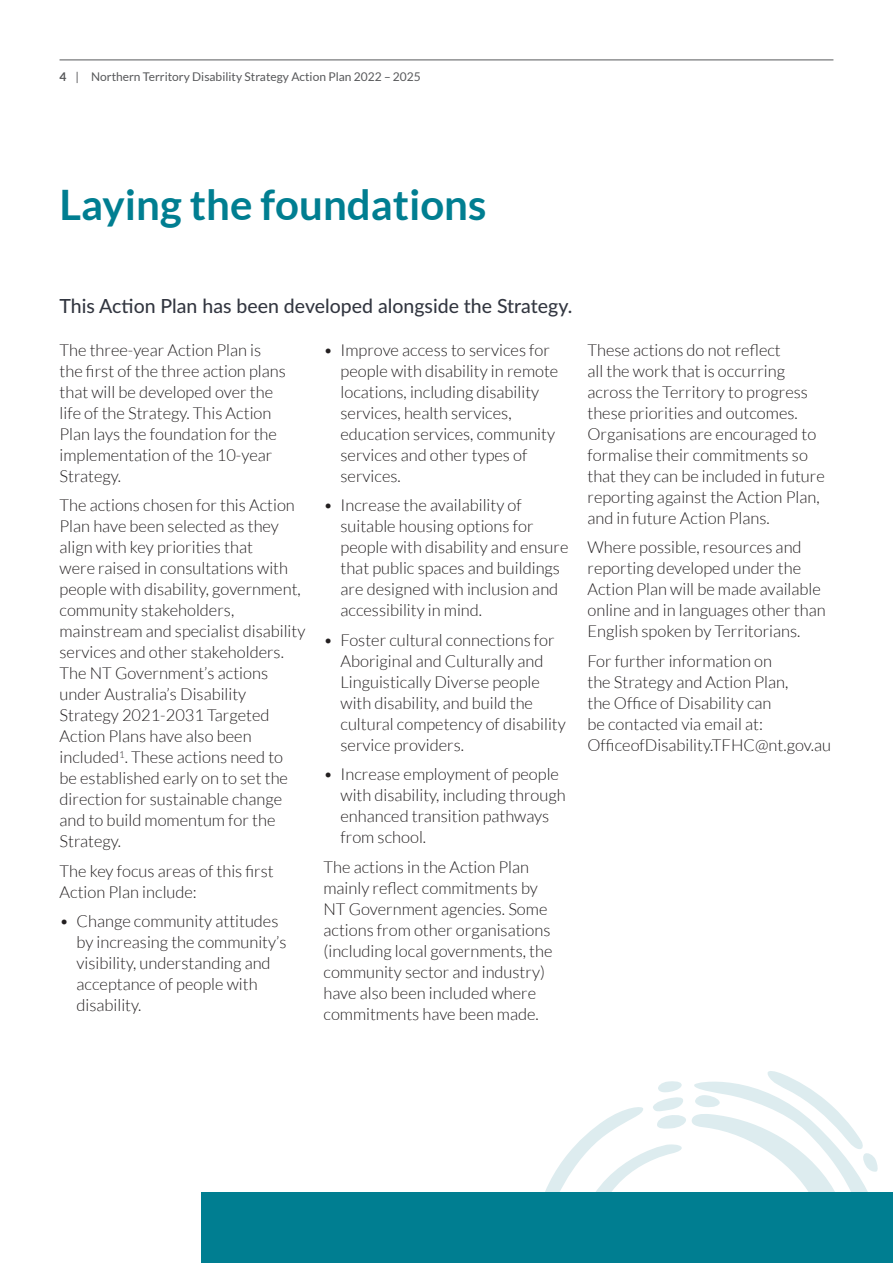
<style>
.page{position:relative;width:893px;height:1263px;background:#fff}
.page>*{position:absolute;margin:0;border:0;box-sizing:border-box;transform-origin:0 0}
._1__Heading{font:700 42px "Lato";color:#007e91}
._2__Intro_Para{font:500 19.5px "Lato";color:#323640}
.Body_Copy{font:300 16.5px/21px "Lato";color:#231f20}
.t1{font:12px "Lato";color:#57585a}
.s1{font-weight:700}
</style>
<div class="page">
<hr style="left:60px;top:60px;width:773px;height:1px;background:#57585a">
<svg style="left:524px;top:1071px;width:365px;height:122px"></svg>
<div style="left:202px;top:1193px;width:691px;height:70px;background:#007e91"></div>
<hr style="left:892px;top:1193px;width:1px;height:70px;background:#3b479d">
<p class="t1" style="left:60px;top:70px;width:363px"><span class="s1">4</span> | Northern Territory Disability Strategy Action Plan 2022 – 2025</p>
<p class="_1__Heading" style="left:60px;top:181px;width:428px">Laying the foundations</p>
<p class="_2__Intro_Para" style="left:60px;top:292px;width:514px">This Action Plan has been developed alongside the Strategy.</p>
<p class="Body_Copy" style="left:60px;top:339px;width:228px">The three-year Action Plan is the first of the three action plans that will be developed over the life of the Strategy. This Action<br>Plan lays the foundation for the implementation of the 10-year<br>Strategy.</p>
<p class="Body_Copy" style="left:60px;top:495px;width:247px">The actions chosen for this Action<br>Plan have been selected as they align with key priorities that<br>were raised in consultations with people with disability, government, community stakeholders, mainstream and specialist disability services and other stakeholders.<br>The NT Government’s actions under Australia’s Disability<br>Strategy 2021-2031 Targeted<br>Action Plans have also been included<sup>1</sup>. These actions need to<br>be established early on to set the direction for sustainable change and to build momentum for the<br>Strategy.</p>
<p class="Body_Copy" style="left:60px;top:860px;width:216px">The key focus areas of this first<br>Action Plan include:</p>
<p class="Body_Copy" style="left:77px;top:911px;width:211px;text-indent:-17px">• Change community attitudes by increasing the community’s visibility, understanding and acceptance of people with disability.</p>
<p class="Body_Copy" style="left:340px;top:339px;width:219px;text-indent:-17px">• Improve access to services for people with disability in remote locations, including disability services, health services, education services, community services and other types of services.</p>
<p class="Body_Copy" style="left:340px;top:495px;width:229px;text-indent:-17px">• Increase the availability of suitable housing options for people with disability and ensure that public spaces and buildings are designed with inclusion and accessibility in mind.</p>
<p class="Body_Copy" style="left:340px;top:629px;width:227px;text-indent:-17px">• Foster cultural connections for<br>Aboriginal and Culturally and<br>Linguistically Diverse people with disability, and build the cultural competency of disability service providers.</p>
<p class="Body_Copy" style="left:340px;top:764px;width:227px;text-indent:-17px">• Increase employment of people with disability, including through enhanced transition pathways from school.</p>
<p class="Body_Copy" style="left:323px;top:856px;width:231px">The actions in the Action Plan mainly reflect commitments by<br>NT Government agencies. Some actions from other organisations (including local governments, the community sector and industry) have also been included where commitments have been made.</p>
<p class="Body_Copy" style="left:587px;top:339px;width:239px">These actions do not reflect<br>all the work that is occurring across the Territory to progress these priorities and outcomes.<br>Organisations are encouraged to formalise their commitments so that they can be included in future reporting against the Action Plan, and in future Action Plans.</p>
<p class="Body_Copy" style="left:587px;top:537px;width:240px">Where possible, resources and reporting developed under the<br>Action Plan will be made available online and in languages other than<br>English spoken by Territorians.</p>
<p class="Body_Copy" style="left:587px;top:650px;width:245px">For further information on<br>the Strategy and Action Plan,<br>the Office of Disability can<br>be contacted via email at:<br>OfficeofDisability.TFHC@nt.gov.au</p>
</div>
